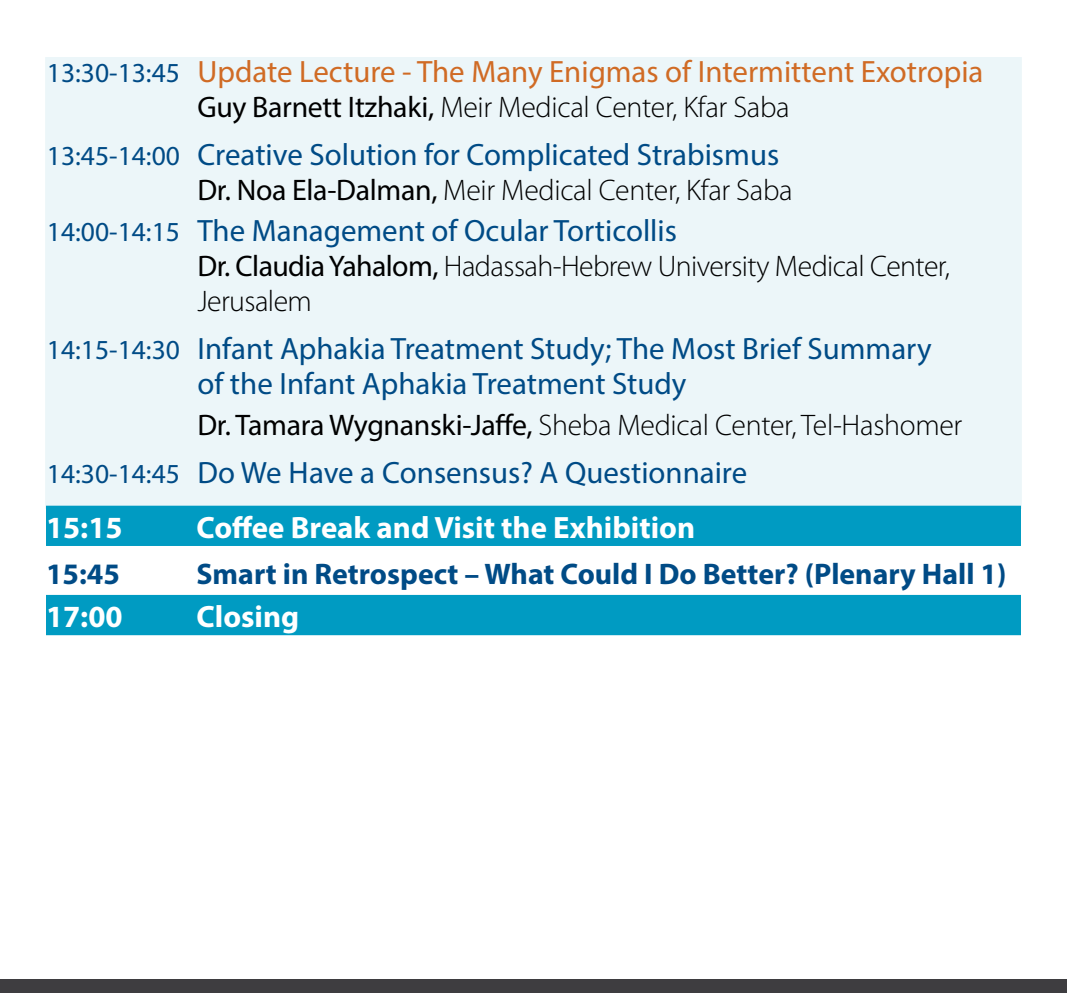
<style>
.page{position:relative;width:1067px;height:993px;background:#fff}
.page>*{position:absolute;margin:0;border:0;box-sizing:border-box;transform-origin:0 0}
.t1{font:30.8px/35px "Myriad Pro";color:#004b86}
.t2{font:30.8px "Myriad Pro";color:#d06b25}
.t3{font:700 30.8px "Myriad Pro";color:#fff}
.t4{font:300 29.75px/35px "Myriad Pro";letter-spacing:-.01em;color:#000}
.t5{font:700 29.75px "Myriad Pro";color:#004b86}
.s1{font-size:27.65px;color:#004b86}
.s2{font-weight:400}
.s3{font-size:27.65px}
.s4{font-weight:700;color:#fff}
</style>
<div class="page">
<div style="left:0;top:978px;width:1067px;height:14px;background:#3e3d40"></div>
<div style="left:46px;top:58px;width:975px;height:449px;background:#ecf6f9"></div>
<div style="left:46px;top:505px;width:975px;height:41px;background:#009bc2"></div>
<div style="left:46px;top:594px;width:975px;height:41px;background:#009bc2"></div>
<p class="t2" style="left:47px;top:53px;width:938px"><span class="s1">13:30-13:45</span> Update Lecture - The Many Enigmas of Intermittent Exotropia</p>
<p class="t4" style="left:197px;top:89px;width:594px"><span class="s2">Guy Barnett Itzhaki,</span> Meir Medical Center, Kfar Saba</p>
<p class="t1" style="left:47px;top:137px;width:734px"><span class="s3">13:45-14:00</span> Creative Solution for Complicated Strabismus</p>
<p class="t4" style="left:197px;top:172px;width:597px"><span class="s2">Dr. Noa Ela-Dalman,</span> Meir Medical Center, Kfar Saba</p>
<p class="t1" style="left:47px;top:212px;width:631px"><span class="s3">14:00-14:15</span> The Management of Ocular Torticollis</p>
<p class="t4" style="left:197px;top:248px;width:754px"><span class="s2">Dr. Claudia Yahalom,</span> Hadassah-Hebrew University Medical Center,<br>Jerusalem</p>
<p class="t1" style="left:197px;top:331px;width:735px;text-indent:-151px"><span class="s3">14:15-14:30</span> Infant Aphakia Treatment Study; The Most Brief Summary of the Infant Aphakia Treatment Study</p>
<p class="t4" style="left:197px;top:407px;width:766px"><span class="s2">Dr. Tamara Wygnanski-Jaffe,</span> Sheba Medical Center, Tel-Hashomer</p>
<p class="t1" style="left:46px;top:444px;width:702px;line-height:54.8px"><span class="s3">14:30-14:45</span> Do We Have a Consensus? A Questionnaire<br><span class="s4">15:15</span></p>
<p class="t3" style="left:196px;top:507px;width:500px">Coffee Break and Visit the Exhibition</p>
<p class="t5" style="left:46px;top:554px;width:75px">15:45</p>
<p class="t5" style="left:196px;top:554px;width:811px">Smart in Retrospect – What Could I Do Better? (Plenary Hall 1)</p>
<p class="t3" style="left:46px;top:596px;width:78px">17:00</p>
<p class="t3" style="left:196px;top:596px;width:104px">Closing</p>
</div>
